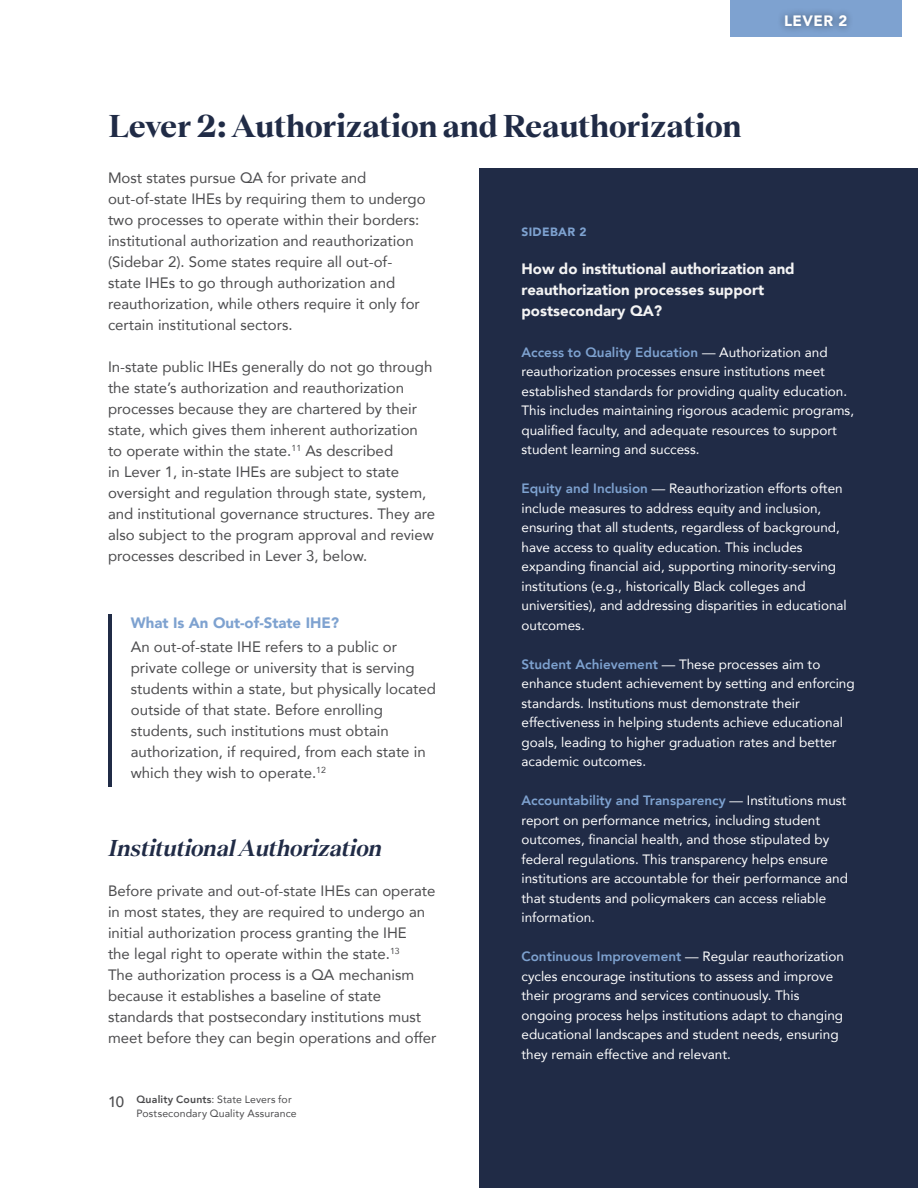
<style>
.page{position:relative;width:918px;height:1188px;background:#fff}
.page>*{position:absolute;margin:0;border:0;box-sizing:border-box;transform-origin:0 0}
.t1{font:700 33px "Teodor";color:#202b46}
.t2{font:italic 600 24px "Teodor";letter-spacing:-.01em;color:#202b46}
.t3{font:15px/21px "Avenir";color:#4c4c4e}
.t4{font:900 15px/21px "Avenir";color:#f4f4f4}
.t5{font:900 15px "Avenir";color:#7ea2d0}
.t6{font:900 15px "Avenir";letter-spacing:.03em;color:#fff}
.t7{font:500 15px "Avenir";color:#4c4c4e}
.t8{font:13.5px/19.5px "Avenir";color:#fff}
.t9{font:900 12px "Avenir";letter-spacing:.03em;color:#7ea2d0}
.t10{font:10.5px/13.5px "Avenir";letter-spacing:.015em;color:#4c4c4e}
.s1{font-weight:800}
.s2{font-weight:800;color:#7ea2d0}
</style>
<div class="page">
<div style="left:730px;top:0;width:172px;height:37px;background:#7ea2d0"></div>
<div style="left:777px;top:7px;width:77px;height:27px;background:#000;opacity:.5"></div>
<div style="left:479px;top:168px;width:439px;height:1020px;background:#202b46"></div>
<hr style="left:108px;top:614px;width:4px;height:172px;background:#202b46">
<h1 class="t1" style="left:108px;top:102px;width:635px">Lever 2: Authorization and Reauthorization</h1>
<p class="t6" style="left:784px;top:8px;width:65px">LEVER 2</p>
<p class="t3" style="left:108px;top:167px;width:319px">Most states pursue QA for private and out-of-state IHEs by requiring them to undergo two processes to operate within their borders: institutional authorization and reauthorization (Sidebar 2). Some states require all out-of&shy;state IHEs to go through authorization and reauthorization, while others require it only for certain institutional sectors.</p>
<p class="t3" style="left:108px;top:356px;width:329px">In-state public IHEs generally do not go through the state’s authorization and reauthorization processes because they are chartered by their state, which gives them inherent authorization to operate within the state.<sup>11</sup> As described<br>in Lever 1, in-state IHEs are subject to state oversight and regulation through state, system, and institutional governance structures. They are also subject to the program approval and review processes described in Lever 3, below.</p>
<p class="t5" style="left:131px;top:610px;width:210px">What Is An Out-of-State IHE?</p>
<p class="t3" style="left:131px;top:636px;width:307px">An out-of-state IHE refers to a public or private college or university that is serving students within a state, but physically located outside of that state. Before enrolling students, such institutions must obtain authorization, if required, from each state in which they wish to operate.<sup>12</sup></p>
<h2 class="t2" style="left:108px;top:831px;width:276px">Institutional Authorization</h2>
<p class="t3" style="left:108px;top:880px;width:330px">Before private and out-of-state IHEs can operate in most states, they are required to undergo an initial authorization process granting the IHE<br>the legal right to operate within the state.<sup>13<br></sup>The authorization process is a QA mechanism because it establishes a baseline of state standards that postsecondary institutions must meet before they can begin operations and offer</p>
<p class="t7" style="left:108px;top:1088px;width:18px">10</p>
<p class="t10" style="left:136px;top:1093px;width:162px"><span class="s1">Quality Counts</span>: State Levers for<br>Postsecondary Quality Assurance</p>
<p class="t9" style="left:522px;top:221px;width:67px">SIDEBAR 2</p>
<p class="t4" style="left:522px;top:258px;width:275px">How do institutional authorization and reauthorization processes support postsecondary QA?</p>
<p class="t8" style="left:522px;top:342px;width:334px"><span class="s2">Access to Quality Education</span> — Authorization and reauthorization processes ensure institutions meet established standards for providing quality education.<br>This includes maintaining rigorous academic programs, qualified faculty, and adequate resources to support student learning and success.</p>
<p class="t8" style="left:522px;top:478px;width:327px"><span class="s2">Equity and Inclusion</span> — Reauthorization efforts often include measures to address equity and inclusion, ensuring that all students, regardless of background, have access to quality education. This includes expanding financial aid, supporting minority-serving institutions (e.g., historically Black colleges and universities), and addressing disparities in educational outcomes.</p>
<p class="t8" style="left:522px;top:654px;width:335px"><span class="s2">Student Achievement</span> — These processes aim to enhance student achievement by setting and enforcing standards. Institutions must demonstrate their effectiveness in helping students achieve educational goals, leading to higher graduation rates and better academic outcomes.</p>
<p class="t8" style="left:522px;top:790px;width:328px"><span class="s2">Accountability and Transparency</span> — Institutions must report on performance metrics, including student outcomes, financial health, and those stipulated by federal regulations. This transparency helps ensure institutions are accountable for their performance and that students and policymakers can access reliable information.</p>
<p class="t8" style="left:522px;top:946px;width:324px"><span class="s2">Continuous Improvement</span> — Regular reauthorization cycles encourage institutions to assess and improve their programs and services continuously. This ongoing process helps institutions adapt to changing educational landscapes and student needs, ensuring they remain effective and relevant.</p>
</div>
